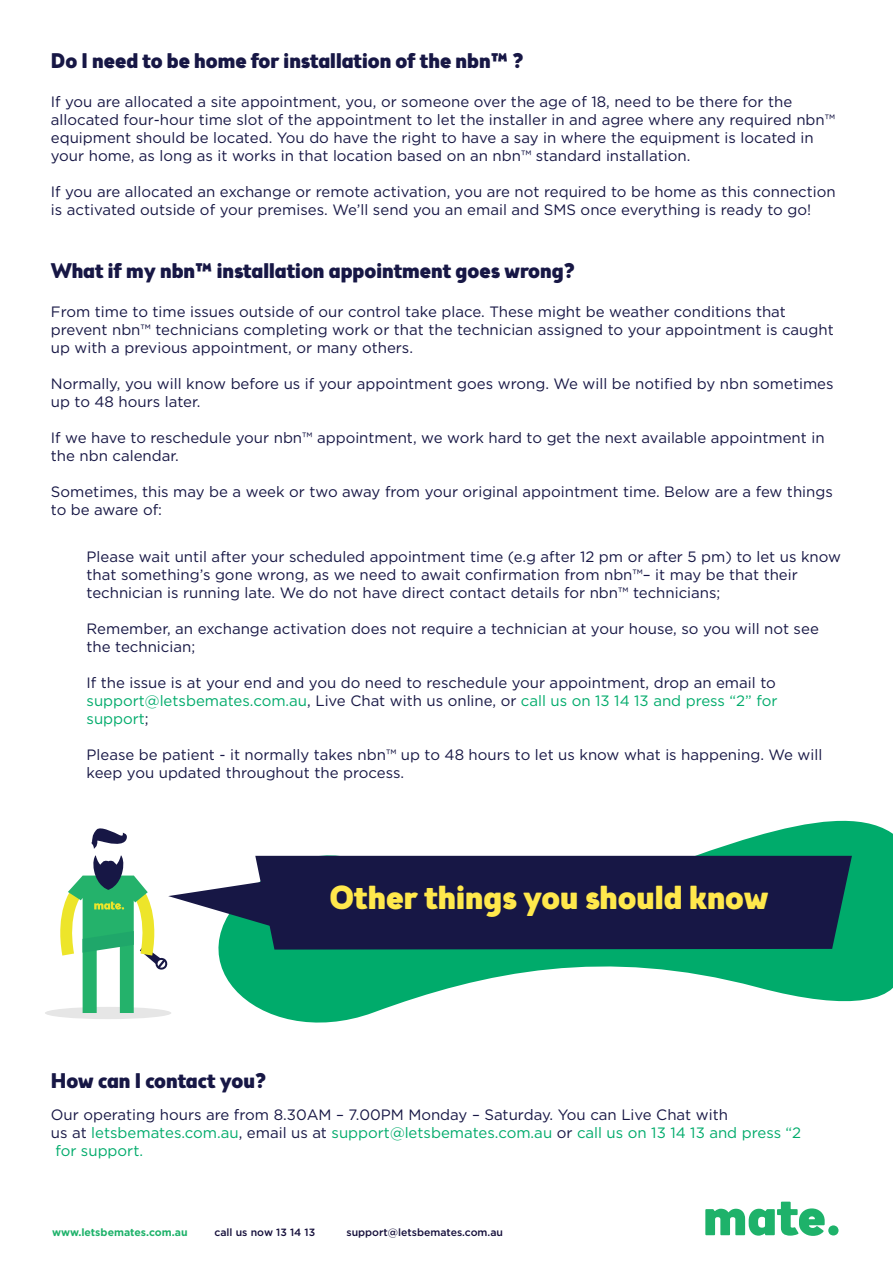
<style>
.page{position:relative;width:893px;height:1263px;background:#fff}
.page>*{position:absolute;margin:0;border:0;box-sizing:border-box;transform-origin:0 0}
.t1{font:900 52.65px "Brooklyn Samuels Five";color:#1eb26a}
.t2{font:900 33px "Brooklyn Samuels Five";color:#ffe84c}
.t3{font:900 21px "Brooklyn Samuels Five";color:#171745}
.t4{font:15px/18px "Gotham";color:#171745}
.t5{font:15px "Gotham";color:#00ab6b}
.t6{font:500 10.5px "Gotham";color:#140e3a}
.t7{font:700 10.5px "Gotham";color:#1eb26a}
.s1{color:#00ab6b}
.s2{color:#171745}
</style>
<div class="page">
<svg style="left:159px;top:820px;width:734px;height:203px"></svg>
<div style="left:283px;top:856px;width:569px;height:93px;background:#171745"></div>
<div style="left:45px;top:1007px;width:126px;height:12px;background:#e6e6e6;border-radius:50%"></div>
<svg style="left:91px;top:828px;width:36px;height:21px"></svg>
<svg style="left:56px;top:855px;width:227px;height:158px"></svg>
<h3 class="t3" style="left:51px;top:49px;width:474px">Do I need to be home for installation of the nbn™ ?</h3>
<p class="t4" style="left:51px;top:92px;width:786px">If you are allocated a site appointment, you, or someone over the age of 18, need to be there for the allocated four-hour time slot of the appointment to let the installer in and agree where any required nbn™ equipment should be located. You do have the right to have a say in where the equipment is located in your home, as long as it works in that location based on an nbn™ standard installation.</p>
<p class="t4" style="left:51px;top:182px;width:786px">If you are allocated an exchange or remote activation, you are not required to be home as this connection is activated outside of your premises. We’ll send you an email and SMS once everything is ready to go!</p>
<h3 class="t3" style="left:51px;top:259px;width:525px">What if my nbn™ installation appointment goes wrong?</h3>
<p class="t4" style="left:51px;top:302px;width:784px">From time to time issues outside of our control take place. These might be weather conditions that prevent nbn™ technicians completing work or that the technician assigned to your appointment is caught up with a previous appointment, or many others.</p>
<p class="t4" style="left:51px;top:374px;width:784px">Normally, you will know before us if your appointment goes wrong. We will be notified by nbn sometimes up to 48 hours later.</p>
<p class="t4" style="left:51px;top:428px;width:775px">If we have to reschedule your nbn™ appointment, we work hard to get the next available appointment in the nbn calendar.</p>
<p class="t4" style="left:51px;top:482px;width:783px">Sometimes, this may be a week or two away from your original appointment time. Below are a few things to be aware of:</p>
<p class="t4" style="left:87px;top:548px;width:756px">Please wait until after your scheduled appointment time (e.g after 12 pm or after 5 pm) to let us know that something’s gone wrong, as we need to await confirmation from nbn™– it may be that their technician is running late. We do not have direct contact details for nbn™ technicians;</p>
<p class="t4" style="left:87px;top:620px;width:734px">Remember, an exchange activation does not require a technician at your house, so you will not see the technician;</p>
<p class="t4" style="left:87px;top:674px;width:692px;text-align:justify">If the issue is at your end and you do need to reschedule your appointment, drop an email to <span class="s1">support@letsbemates.com.au</span>, Live Chat with us online, or <span class="s1">call us on 13 14 13 and press “2” for support</span>;</p>
<p class="t4" style="left:87px;top:746px;width:737px">Please be patient - it normally takes nbn™ up to 48 hours to let us know what is happening. We will keep you updated throughout the process.</p>
<h3 class="t3" style="left:51px;top:1068px;width:216px">How can I contact you?</h3>
<h2 class="t2" style="left:330px;top:878px;width:441px">Other things you should know</h2>
<p class="t4" style="left:51px;top:1106px;width:679px">Our operating hours are from 8.30AM – 7.00PM Monday – Saturday. You can Live Chat with</p>
<p class="t5" style="left:51px;top:1125px;width:752px"><span class="s2">us at</span> letsbemates.com.au<span class="s2">, email us at</span> support@letsbemates.com.au <span class="s2">or</span> call us on 13 14 13 and press “2</p>
<p class="t5" style="left:55px;top:1143px;width:89px">for support.</p>
<p class="t7" style="left:52px;top:1225px;width:137px">www.letsbemates.com.au</p>
<p class="t6" style="left:214px;top:1225px;width:102px">call us now 13 14 13</p>
<p class="t6" style="left:346px;top:1225px;width:158px">support@letsbemates.com.au</p>
<h1 class="t1" style="left:703px;top:1186px;width:139px">mate.</h1>
</div>
